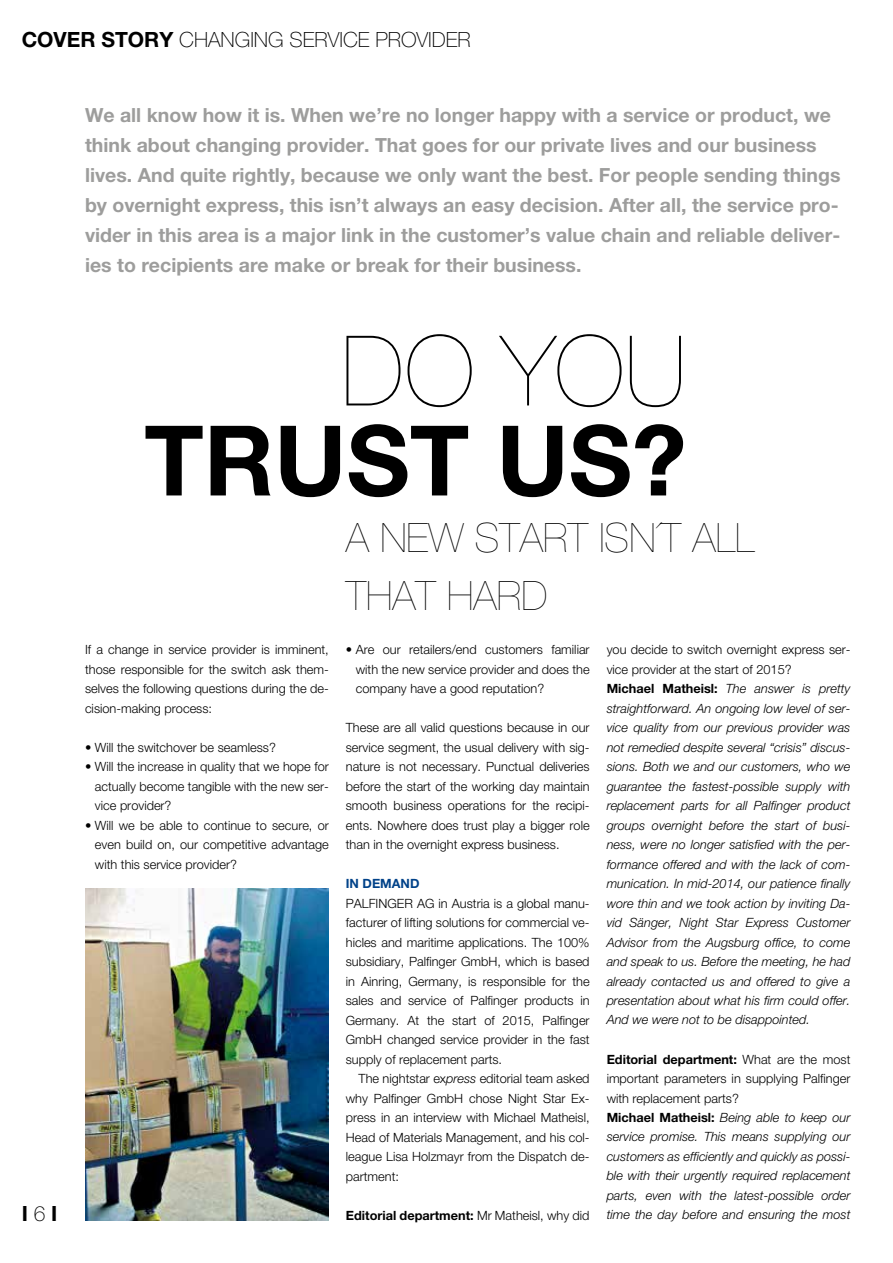
<style>
.page{position:relative;width:893px;height:1263px;background:#fff}
.page>*{position:absolute;margin:0;border:0;box-sizing:border-box;transform-origin:0 0}
.t1{font:700 97.5px "Helvetica Neue";color:#000}
.t2{font:200 97.5px "Helvetica Neue";color:#000}
.t3{font:200 40.5px/57.9px "Helvetica Neue";color:#000}
.t4{font:100 21px "Helvetica Neue";color:#000}
.t5{font:700 21px "Helvetica Neue";color:#000}
.t6{font:700 19.5px/30px "Helvetica Neue";color:#9d9d9c}
.t7{font:300 12.75px/19.5px "Helvetica Neue";color:#000;text-align:justify}
.t8{font:italic 300 12.75px/19.5px "Helvetica Neue";color:#000}
.t9{font:700 12.75px "Helvetica Neue";color:#000}
.t10{font:700 12.75px "Helvetica Neue";color:#004289}
.s1{font-weight:700}
.s2{font-weight:100}
.s3{font-style:italic}
.s4{font-weight:300}
.s5{font-style:normal}
.s6{font-weight:700;font-style:normal}
</style>
<div class="page">
<img style="left:85px;top:889px;width:244px;height:331px">
<h3 class="t4" style="left:22px;top:28px;width:451px"><span class="s1">COVER STORY</span> CHANGING SERVICE PROVIDER</h3>
<p class="t6" style="left:85px;top:99px;width:757px">We all know how it is. When we’re no longer happy with a service or product, we think about changing provider. That goes for our private lives and our business lives. And quite rightly, because we only want the best. For people sending things by overnight express, this isn’t always an easy decision. After all, the service pro&shy;vider in this area is a major link in the customer’s value chain and reliable deliver&shy;ies to recipients are make or break for their business.</p>
<h3 class="t5" style="left:22px;top:1200px;width:37px">I <span class="s2">6</span> I</h3>
<h1 class="t2" style="left:341px;top:315px;width:346px">DO YOU</h1>
<h1 class="t1" style="left:144px;top:400px;width:543px">TRUST US?</h1>
<h2 class="t3" style="left:346px;top:508px;width:410px">A NEW START ISN´T ALL<br>THAT HARD</h2>
<p class="t7" style="left:85px;top:640px;width:245px">If a change in service provider is imminent, those responsible for the switch ask them&shy;selves the following questions during the de&shy;cision-making process:</p>
<p class="t7" style="left:85px;top:737px;width:192px">• Will the switchover be seamless?</p>
<p class="t7" style="left:95px;top:757px;width:235px;text-indent:-10px">• Will the increase in quality that we hope for actually become tangible with the new ser&shy;vice provider?</p>
<p class="t7" style="left:95px;top:815px;width:235px;text-indent:-10px">• Will we be able to continue to secure, or even build on, our competitive advantage with this service provider?</p>
<p class="t7" style="left:356px;top:640px;width:235px;text-indent:-10px">• Are our retailers/end customers familiar with the new service provider and does the company have a good reputation?</p>
<p class="t7" style="left:346px;top:718px;width:245px">These are all valid questions because in our service segment, the usual delivery with sig&shy;nature is not necessary. Punctual deliveries before the start of the working day maintain smooth business operations for the recipi&shy;ents. Nowhere does trust play a bigger role than in the overnight express business.</p>
<p class="t10" style="left:346px;top:876px;width:75px">IN DEMAND</p>
<p class="t7" style="left:346px;top:893px;width:245px">PALFINGER AG in Austria is a global manu&shy;facturer of lifting solutions for commercial ve&shy;hicles and maritime applications. The 100% subsidiary, Palfinger GmbH, which is based in Ainring, Germany, is responsible for the sales and service of Palfinger products in Germany. At the start of 2015, Palfinger GmbH changed service provider in the fast supply of replacement parts.</p>
<p class="t7" style="left:346px;top:1068px;width:245px;text-indent:13px">The nightstar ex<span class="s3">press</span> editorial team asked why Palfinger GmbH chose Night Star Ex&shy;press in an interview with Michael Matheisl, Head of Materials Management, and his col&shy;league Lisa Holzmayr from the Dispatch de&shy;partment:</p>
<p class="t9" style="left:346px;top:1207px;width:245px">Editorial department: <span class="s4">Mr Matheisl, why did</span></p>
<p class="t8" style="left:607px;top:639px;width:245px"><span class="s5">you decide to switch overnight express ser&shy;vice provider at the start of 2015?<br></span><span class="s6">Michael Matheisl:</span> The answer is pretty straightforward. An ongoing low level of ser&shy;vice quality from our previous provider was not remedied despite several “crisis” discus&shy;sions. Both we and our customers, who we guarantee the fastest-possible supply with replacement parts for all Palfinger product groups overnight before the start of busi&shy;ness, were no longer satisfied with the per&shy;formance offered and with the lack of com&shy;munication. In mid-2014, our patience finally wore thin and we took action by inviting Da&shy;vid Sänger, Night Star Express Customer Advisor from the Augsburg office, to come and speak to us. Before the meeting, he had already contacted us and offered to give a presentation about what his firm could offer.<br>And we were not to be disappointed.</p>
<p class="t8" style="left:607px;top:1049px;width:245px"><span class="s6">Editorial department:</span> <span class="s5">What are the most important parameters in supplying Palfinger with replacement parts?<br></span><span class="s6">Michael Matheisl:</span> Being able to keep our service promise. This means supplying our customers as efficiently and quickly as possi&shy;ble with their urgently required replacement parts, even with the latest-possible order time the day before and ensuring the most</p>
</div>
